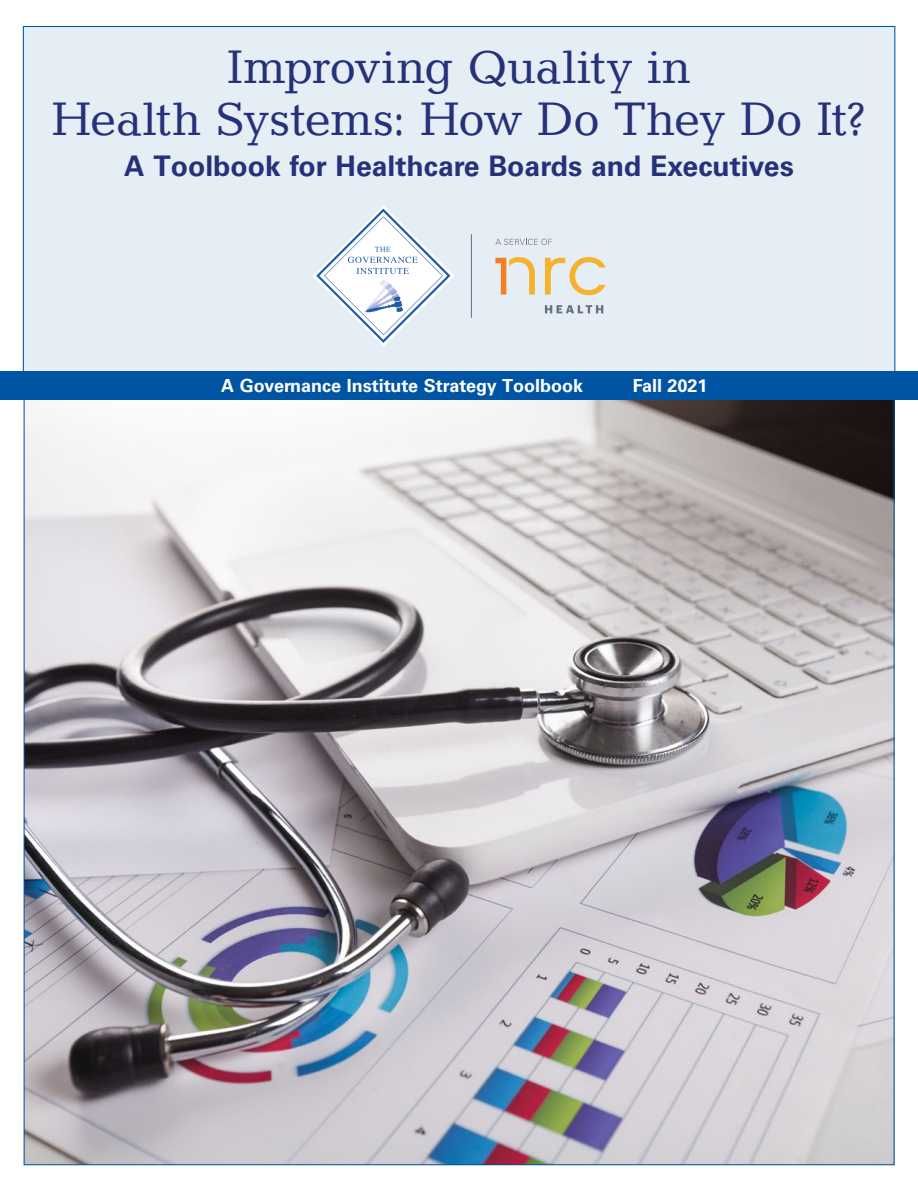
<style>
.page{position:relative;width:918px;height:1188px;background:#fff}
.page>*{position:absolute;margin:0;border:0;box-sizing:border-box;transform-origin:0 0}
.t1{font:47.25px/51.3px "Candida LT";letter-spacing:-.01em;color:#253279;text-align:center}
.t2{font:700 28.35px "Univers LT Std";color:#253279}
.t3{font:700 18px "Univers LT Std";color:#fff}
</style>
<div class="page">
<div style="left:23px;top:26px;width:872px;height:358px;background:#e5edf5;border:1px solid #0054a4"></div>
<img style="left:26px;top:400px;width:867px;height:763px">
<div style="left:0;top:371px;width:918px;height:29px;background:#0054a4"></div>
<hr style="left:471px;top:234px;width:1px;height:84px;background:#65717f">
<svg style="left:545px;top:305px;width:58px;height:8px"></svg>
<svg style="left:545px;top:257px;width:61px;height:38px"></svg>
<svg style="left:495px;top:257px;width:40px;height:38px"></svg>
<svg style="left:495px;top:239px;width:57px;height:6px"></svg>
<svg style="left:313px;top:206px;width:141px;height:141px"></svg>
<p class="t1" style="left:52px;top:42px;width:816px">Improving Quality in<br>Health Systems: How Do They Do It?</p>
<p class="t2" style="left:124px;top:150px;width:671px">A Toolbook for Healthcare Boards and Executives</p>
<p class="t3" style="left:221px;top:375px;width:363px">A Governance Institute Strategy Toolbook</p>
<p class="t3" style="left:633px;top:375px;width:76px">Fall 2021</p>
</div>
